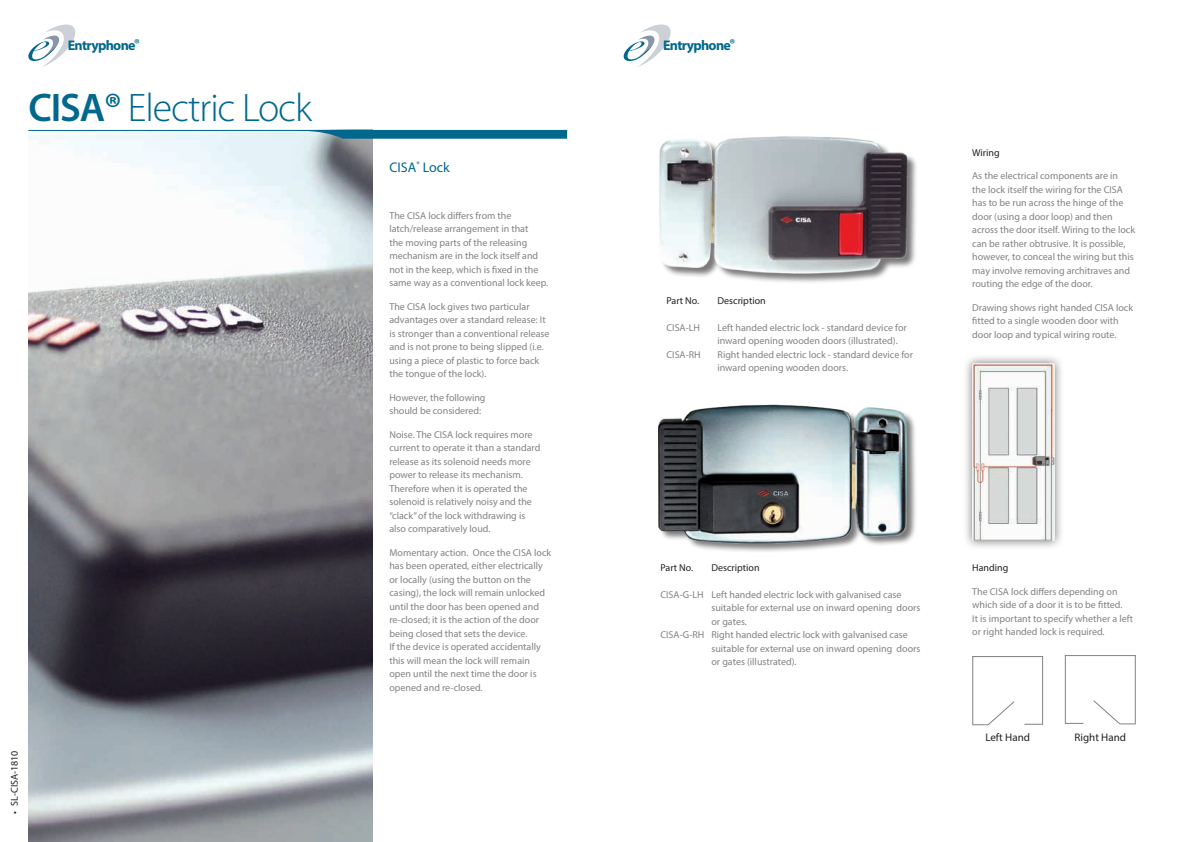
<style>
.page{position:relative;width:1191px;height:842px;background:#fff}
.page>*{position:absolute;margin:0;border:0;box-sizing:border-box;transform-origin:0 0}
.t1{font:300 40px "Myriad Pro";letter-spacing:-.03em;color:#00688d}
.t2{font:700 14px "Myriad Pro";letter-spacing:-.05em;color:#00688d}
.t3{font:14px "Myriad Pro";color:#00688d}
.t4{font:11px "Myriad Pro";color:#231f20}
.t5{font:10px/13.5px "Myriad Pro";color:#808285}
.t6{font:10px "Myriad Pro";color:#231f20}
.s1{font-weight:600;font-size:13px}
.s2{font-weight:600}
</style>
<div class="page">
<img style="left:28px;top:131px;width:344px;height:711px">
<svg style="left:28px;top:24px;width:48px;height:43px"></svg>
<svg style="left:623px;top:24px;width:48px;height:43px"></svg>
<hr style="left:28px;top:130px;width:539px;height:1px;background:#00688d">
<svg style="left:297px;top:130px;width:271px;height:9px;background:#1e7999"></svg>
<div style="left:962px;top:354px;width:102px;height:196px;background:#231f20;opacity:.6"></div>
<img style="left:972px;top:364px;width:82px;height:177px">
<hr style="left:972px;top:656px;width:1px;height:69px;background:#808285">
<hr style="left:972px;top:656px;width:71px;height:1px;background:#808285">
<hr style="left:1042px;top:656px;width:1px;height:69px;background:#808285">
<svg style="left:973px;top:700px;width:42px;height:26px"></svg>
<svg style="left:1024px;top:724px;width:18px;height:1px"></svg>
<hr style="left:1134px;top:655px;width:1px;height:69px;background:#808285">
<hr style="left:1064px;top:655px;width:71px;height:1px;background:#808285">
<hr style="left:1064px;top:655px;width:1px;height:69px;background:#808285">
<svg style="left:1093px;top:699px;width:42px;height:26px"></svg>
<svg style="left:1065px;top:723px;width:18px;height:1px"></svg>
<div style="left:659px;top:405px;width:258px;height:148px;background:#231f20;opacity:.6"></div>
<img style="left:658px;top:404px;width:248px;height:139px">
<div style="left:659px;top:137px;width:259px;height:147px;background:#231f20;opacity:.6"></div>
<img style="left:659px;top:136px;width:255px;height:147px">
<h2 class="t2" style="left:68px;top:36px;width:74px">Entryphone<span class="s1">®</span></h2>
<h2 class="t2" style="left:663px;top:36px;width:74px">Entryphone<span class="s1">®</span></h2>
<h1 class="t1" style="left:28px;top:85px;width:285px"><span class="s2">CISA®</span> Electric Lock</h1>
<h2 class="t3" style="left:389px;top:159px;width:62px">CISA<sup>®</sup> Lock</h2>
<p class="t5" style="left:389px;top:209px;width:160px">The CISA lock differs from the latch/release arrangement in that<br>the moving parts of the releasing mechanism are in the lock itself and not in the keep, which is fixed in the same way as a conventional lock keep.</p>
<p class="t5" style="left:389px;top:300px;width:162px">The CISA lock gives two particular advantages over a standard release: It is stronger than a conventional release and is not prone to being slipped (i.e. using a piece of plastic to force back the tongue of the lock).</p>
<p class="t5" style="left:389px;top:390px;width:98px">However, the following should be considered:</p>
<p class="t5" style="left:389px;top:427px;width:152px">Noise. The CISA lock requires more current to operate it than a standard release as its solenoid needs more power to release its mechanism.<br>Therefore when it is operated the solenoid is relatively noisy and the “clack” of the lock withdrawing is also comparatively loud.</p>
<p class="t5" style="left:389px;top:545px;width:163px">Momentary action. Once the CISA lock has been operated, either electrically or locally (using the button on the casing), the lock will remain unlocked until the door has been opened and re-closed; it is the action of the door being closed that sets the device.<br>If the device is operated accidentally this will mean the lock will remain open until the next time the door is opened and re-closed.</p>
<p class="t6" style="left:666px;top:294px;width:34px">Part No.</p>
<p class="t6" style="left:717px;top:294px;width:50px">Description</p>
<p class="t5" style="left:666px;top:320px;width:35px">CISA-LH</p>
<p class="t5" style="left:717px;top:320px;width:191px">Left handed electric lock - standard device for inward opening wooden doors (illustrated).</p>
<p class="t5" style="left:666px;top:347px;width:36px">CISA-RH</p>
<p class="t5" style="left:717px;top:347px;width:197px">Right handed electric lock - standard device for inward opening wooden doors.</p>
<p class="t6" style="left:660px;top:561px;width:34px">Part No.</p>
<p class="t6" style="left:711px;top:561px;width:50px">Description</p>
<p class="t5" style="left:660px;top:587px;width:243px">CISA-G-LH Left handed electric lock with galvanised case</p>
<p class="t5" style="left:711px;top:601px;width:210px">suitable for external use on inward opening doors</p>
<p class="t5" style="left:711px;top:614px;width:37px">or gates.</p>
<p class="t5" style="left:660px;top:628px;width:249px">CISA-G-RH Right handed electric lock with galvanised case</p>
<p class="t5" style="left:711px;top:641px;width:210px">suitable for external use on inward opening doors</p>
<p class="t5" style="left:711px;top:655px;width:87px">or gates (illustrated).</p>
<p class="t6" style="left:8px;top:814px;width:65px;rotate:-90deg">• SL-CISA-1810</p>
<p class="t6" style="left:972px;top:146px;width:29px">Wiring</p>
<p class="t5" style="left:972px;top:169px;width:164px">As the electrical components are in<br>the lock itself the wiring for the CISA has to be run across the hinge of the door (using a door loop) and then across the door itself. Wiring to the lock can be rather obtrusive. It is possible, however, to conceal the wiring but this may involve removing architraves and routing the edge of the door.</p>
<p class="t5" style="left:972px;top:300px;width:162px">Drawing shows right handed CISA lock fitted to a single wooden door with door loop and typical wiring route.</p>
<p class="t6" style="left:972px;top:562px;width:38px">Handing</p>
<p class="t5" style="left:972px;top:584px;width:162px">The CISA lock differs depending on which side of a door it is to be fitted.<br>It is important to specify whether a left or right handed lock is required.</p>
<p class="t4" style="left:985px;top:730px;width:46px">Left Hand</p>
<p class="t4" style="left:1074px;top:730px;width:53px">Right Hand</p>
</div>
